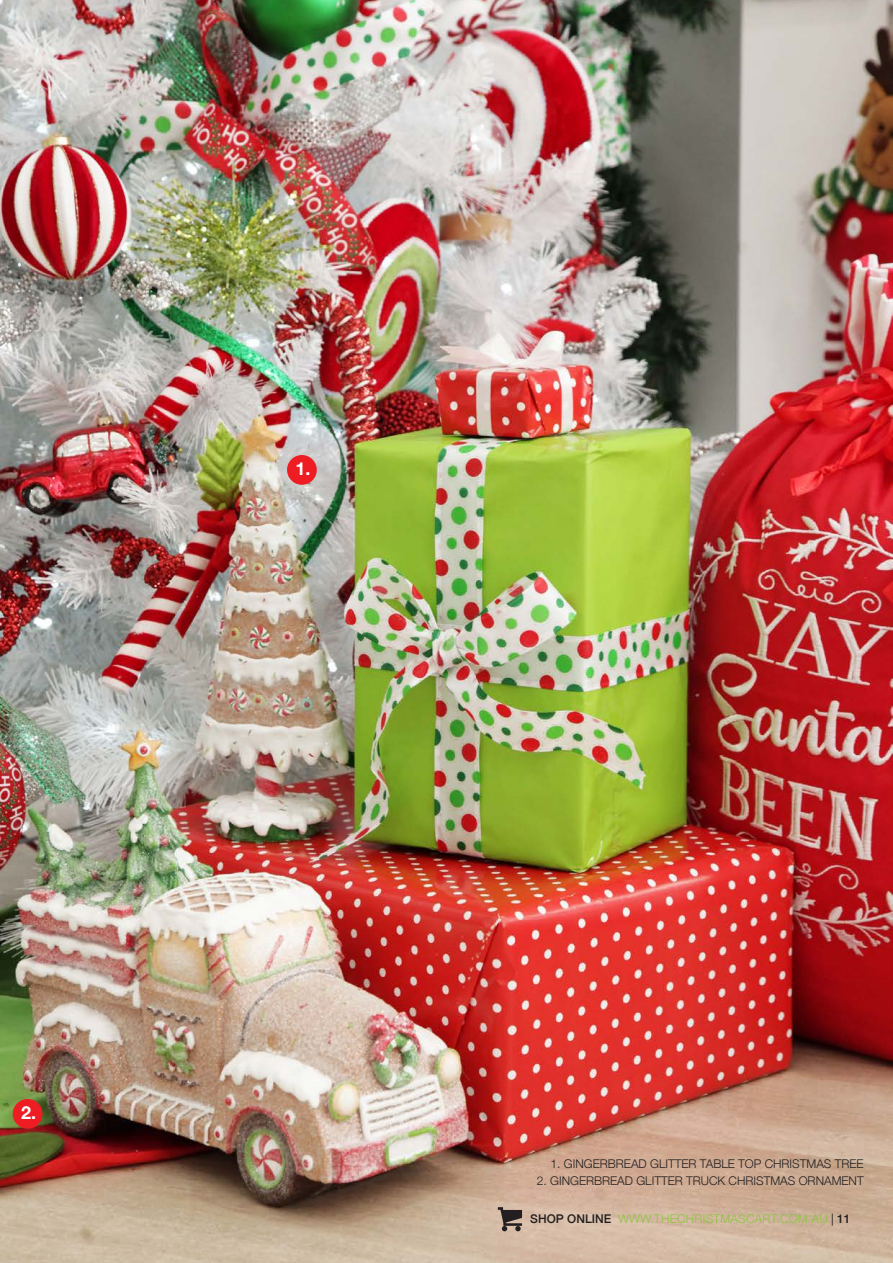
<style>
.page{position:relative;width:893px;height:1263px;background:#fff}
.page>*{position:absolute;margin:0;border:0;box-sizing:border-box;transform-origin:0 0}
.t1{font:700 18px "Helvetica Neue";color:#fff}
.t2{font:300 12px "Helvetica Neue";color:#231f20}
.t3{font:300 12px "Helvetica Neue";letter-spacing:.02em;color:#8bc63e}
.s1{font-weight:500;color:#231f20}
.s2{font-weight:400;color:#231f20}
</style>
<div class="page">
<img style="left:0;top:0;width:893px;height:1263px">
<div style="left:287px;top:455px;width:30px;height:30px;background:#ee1d23;border-radius:50%"></div>
<div style="left:13px;top:1099px;width:30px;height:30px;background:#ee1d23;border-radius:50%"></div>
<svg style="left:498px;top:1207px;width:24px;height:24px"></svg>
<p class="t1" style="left:21px;top:1101px;width:17px">2.</p>
<p class="t1" style="left:295px;top:457px;width:17px">1.</p>
<p class="t2" style="left:550px;top:1154px;width:315px">1. GINGERBREAD GLITTER TABLE TOP CHRISTMAS TREE</p>
<p class="t2" style="left:537px;top:1170px;width:328px">2. GINGERBREAD GLITTER TRUCK CHRISTMAS ORNAMENT</p>
<p class="t3" style="left:530px;top:1209px;width:322px"><span class="s1">SHOP ONLINE</span> WWW.THECHRISTMASCART.COM.AU <span class="s2">|</span> <span class="s1">11</span></p>
</div>
